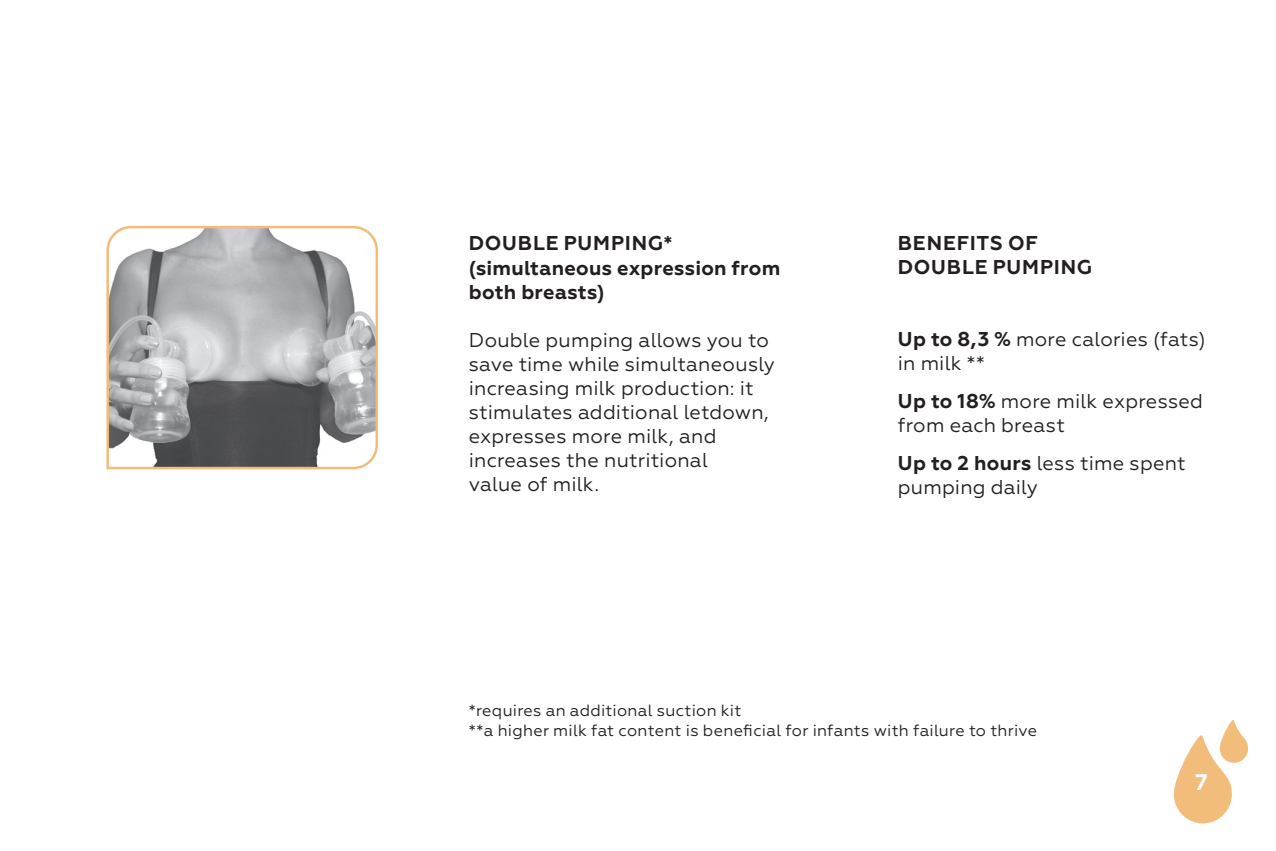
<style>
.page{position:relative;width:1276px;height:851px;background:#fff}
.page>*{position:absolute;margin:0;border:0;box-sizing:border-box;transform-origin:0 0}
.t1{font:700 22.5px "Geometria";color:#fff}
.t2{font:20px/24px "Geometria";letter-spacing:.01em;color:#231f20}
.t3{font:700 20px/24px "Geometria";letter-spacing:.02em;color:#231f20}
.t4{font:700 20px/24px "Geometria";letter-spacing:.04em;color:#231f20}
.t5{font:16.25px/19.5px "Geometria";letter-spacing:.015em;color:#231f20}
.s1{font-weight:700}
</style>
<div class="page">
<svg style="left:106px;top:225px;width:272px;height:245px"></svg>
<svg style="left:1174px;top:719px;width:74px;height:104px"></svg>
<p class="t3" style="left:469px;top:232px;width:313px">DOUBLE PUMPING* (simultaneous expression from both breasts)</p>
<p class="t2" style="left:469px;top:327px;width:308px">Double pumping allows you to save time while simultaneously increasing milk production: it stimulates additional letdown, expresses more milk, and increases the nutritional<br>value of milk.</p>
<p class="t4" style="left:898px;top:232px;width:196px">BENEFITS OF<br>DOUBLE PUMPING</p>
<p class="t2" style="left:898px;top:326px;width:309px"><span class="s1">Up to 8,3 %</span> more calories (fats) in milk **</p>
<p class="t2" style="left:898px;top:389px;width:307px"><span class="s1">Up to 18%</span> more milk expressed from each breast</p>
<p class="t2" style="left:898px;top:451px;width:289px"><span class="s1">Up to 2 hours</span> less time spent pumping daily</p>
<p class="t5" style="left:469px;top:700px;width:570px">*requires an additional suction kit<br>**a higher milk fat content is beneficial for infants with failure to thrive</p>
<p class="t1" style="left:1195px;top:768px;width:14px">7</p>
</div>
